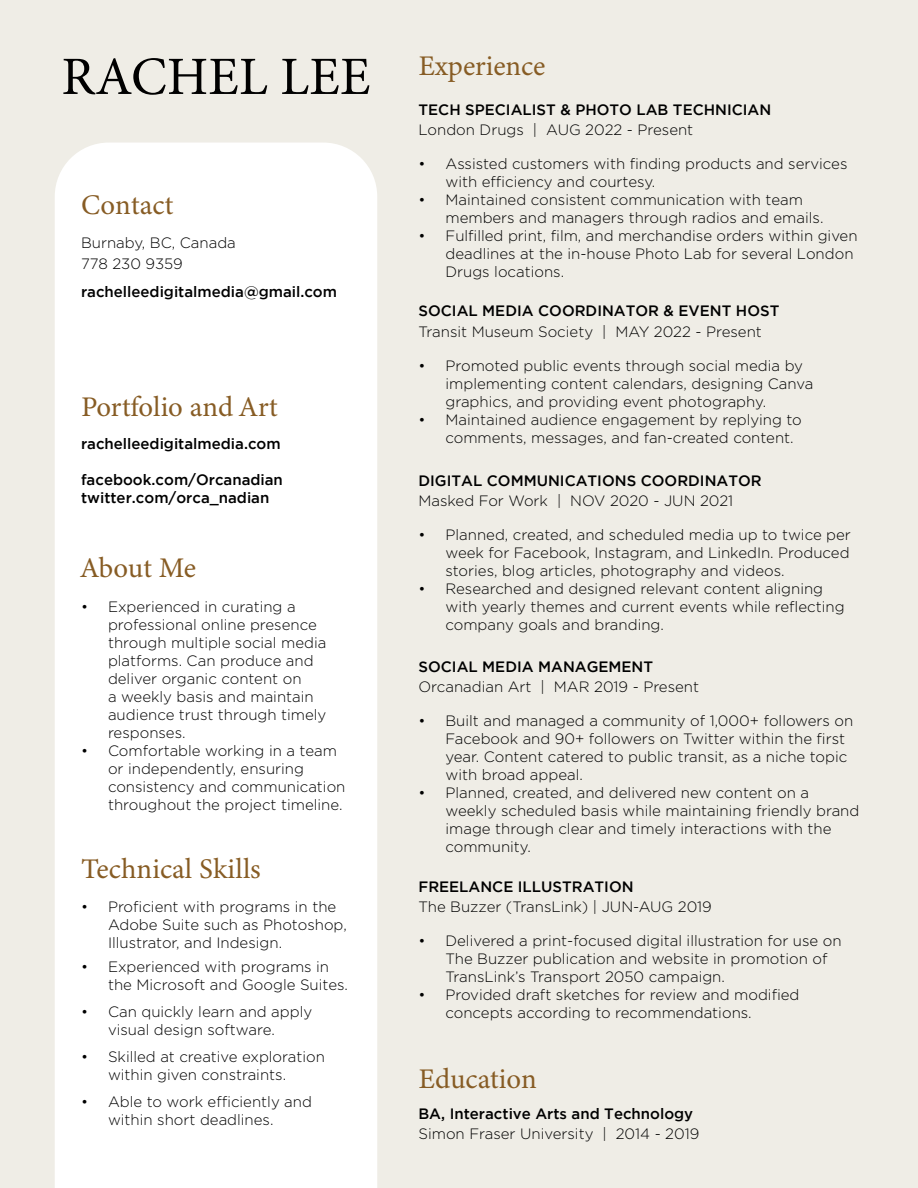
<style>
.page{position:relative;width:918px;height:1188px;background:#efede6}
.page>*{position:absolute;margin:0;border:0;box-sizing:border-box;transform-origin:0 0}
.t1{font:54px "Minion Pro";color:#000}
.t2{font:28.5px "Minion Variable Concept";color:#875c24}
.t3{font:300 15px/18px "Gotham";color:#000}
.t4{font:500 15px/18px "Gotham";color:#000}
</style>
<div class="page">
<div style="left:55px;top:143px;width:322px;height:1045px;background:#fff"></div>
<h1 class="t1" style="left:61px;top:41px;width:311px">RACHEL LEE</h1>
<h2 class="t2" style="left:81px;top:184px;width:94px">Contact</h2>
<p class="t3" style="left:81px;top:231px;width:156px;line-height:21px">Burnaby, BC, Canada<br>778 230 9359</p>
<p class="t4" style="left:81px;top:282px;width:258px">rachelleedigitalmedia@gmail.com</p>
<h2 class="t2" style="left:81px;top:387px;width:198px">Portfolio and Art</h2>
<p class="t4" style="left:81px;top:435px;width:201px">rachelleedigitalmedia.com</p>
<p class="t4" style="left:81px;top:471px;width:203px">facebook.com/Orcanadian twitter.com/orca_nadian</p>
<h2 class="t2" style="left:81px;top:548px;width:117px">About Me</h2>
<p class="t3" style="left:108px;top:598px;width:220px;text-indent:-27px">• Experienced in curating a professional online presence through multiple social media platforms. Can produce and deliver organic content on<br>a weekly basis and maintain audience trust through timely responses.</p>
<p class="t3" style="left:108px;top:742px;width:239px;text-indent:-27px">• Comfortable working in a team or independently, ensuring consistency and communication throughout the project timeline.</p>
<h2 class="t2" style="left:81px;top:849px;width:181px">Technical Skills</h2>
<p class="t3" style="left:108px;top:897px;width:240px;text-indent:-27px">• Proficient with programs in the<br>Adobe Suite such as Photoshop,<br>Illustrator, and Indesign.</p>
<p class="t3" style="left:108px;top:957px;width:242px;text-indent:-27px">• Experienced with programs in the Microsoft and Google Suites.</p>
<p class="t3" style="left:108px;top:1002px;width:206px;text-indent:-27px">• Can quickly learn and apply visual design software.</p>
<p class="t3" style="left:108px;top:1047px;width:218px;text-indent:-27px">• Skilled at creative exploration within given constraints.</p>
<p class="t3" style="left:108px;top:1092px;width:206px;text-indent:-27px">• Able to work efficiently and within short deadlines.</p>
<h2 class="t2" style="left:418px;top:46px;width:128px">Experience</h2>
<p class="t4" style="left:418px;top:100px;width:354px">TECH SPECIALIST &amp; PHOTO LAB TECHNICIAN</p>
<p class="t3" style="left:418px;top:120px;width:276px">London Drugs | AUG 2022 - Present</p>
<p class="t3" style="left:446px;top:154px;width:403px;text-indent:-27px">• Assisted customers with finding products and services with efficiency and courtesy.</p>
<p class="t3" style="left:446px;top:190px;width:380px;text-indent:-27px">• Maintained consistent communication with team members and managers through radios and emails.</p>
<p class="t3" style="left:446px;top:226px;width:414px;text-indent:-27px">• Fulfilled print, film, and merchandise orders within given deadlines at the in-house Photo Lab for several London<br>Drugs locations.</p>
<p class="t4" style="left:418px;top:302px;width:362px">SOCIAL MEDIA COORDINATOR &amp; EVENT HOST</p>
<p class="t3" style="left:418px;top:322px;width:345px">Transit Museum Society | MAY 2022 - Present</p>
<p class="t3" style="left:446px;top:356px;width:369px;text-indent:-27px">• Promoted public events through social media by implementing content calendars, designing Canva graphics, and providing event photography.</p>
<p class="t3" style="left:446px;top:410px;width:358px;text-indent:-27px">• Maintained audience engagement by replying to comments, messages, and fan-created content.</p>
<p class="t4" style="left:418px;top:471px;width:345px">DIGITAL COMMUNICATIONS COORDINATOR</p>
<p class="t3" style="left:418px;top:491px;width:316px">Masked For Work | NOV 2020 - JUN 2021</p>
<p class="t3" style="left:446px;top:525px;width:407px;text-align:justify;text-indent:-27px">• Planned, created, and scheduled media up to twice per week for Facebook, Instagram, and LinkedIn. Produced stories, blog articles, photography and videos.</p>
<p class="t3" style="left:446px;top:579px;width:401px;text-indent:-27px">• Researched and designed relevant content aligning with yearly themes and current events while reflecting company goals and branding.</p>
<p class="t4" style="left:418px;top:657px;width:236px">SOCIAL MEDIA MANAGEMENT</p>
<p class="t3" style="left:418px;top:677px;width:282px">Orcanadian Art | MAR 2019 - Present</p>
<p class="t3" style="left:446px;top:711px;width:409px;text-indent:-27px">• Built and managed a community of 1,000+ followers on Facebook and 90+ followers on Twitter within the first year. Content catered to public transit, as a niche topic with broad appeal.</p>
<p class="t3" style="left:446px;top:783px;width:415px;text-indent:-27px">• Planned, created, and delivered new content on a weekly scheduled basis while maintaining friendly brand image through clear and timely interactions with the community.</p>
<p class="t4" style="left:418px;top:877px;width:217px">FREELANCE ILLUSTRATION</p>
<p class="t3" style="left:418px;top:898px;width:295px">The Buzzer (TransLink) | JUN-AUG 2019</p>
<p class="t3" style="left:446px;top:932px;width:398px;text-indent:-27px">• Delivered a print-focused digital illustration for use on<br>The Buzzer publication and website in promotion of<br>TransLink’s Transport 2050 campaign.</p>
<p class="t3" style="left:446px;top:986px;width:355px;text-indent:-27px">• Provided draft sketches for review and modified concepts according to recommendations.</p>
<h2 class="t2" style="left:418px;top:1059px;width:120px">Education</h2>
<p class="t4" style="left:418px;top:1104px;width:276px">BA, Interactive Arts and Technology</p>
<p class="t3" style="left:418px;top:1125px;width:282px">Simon Fraser University | 2014 - 2019</p>
</div>
